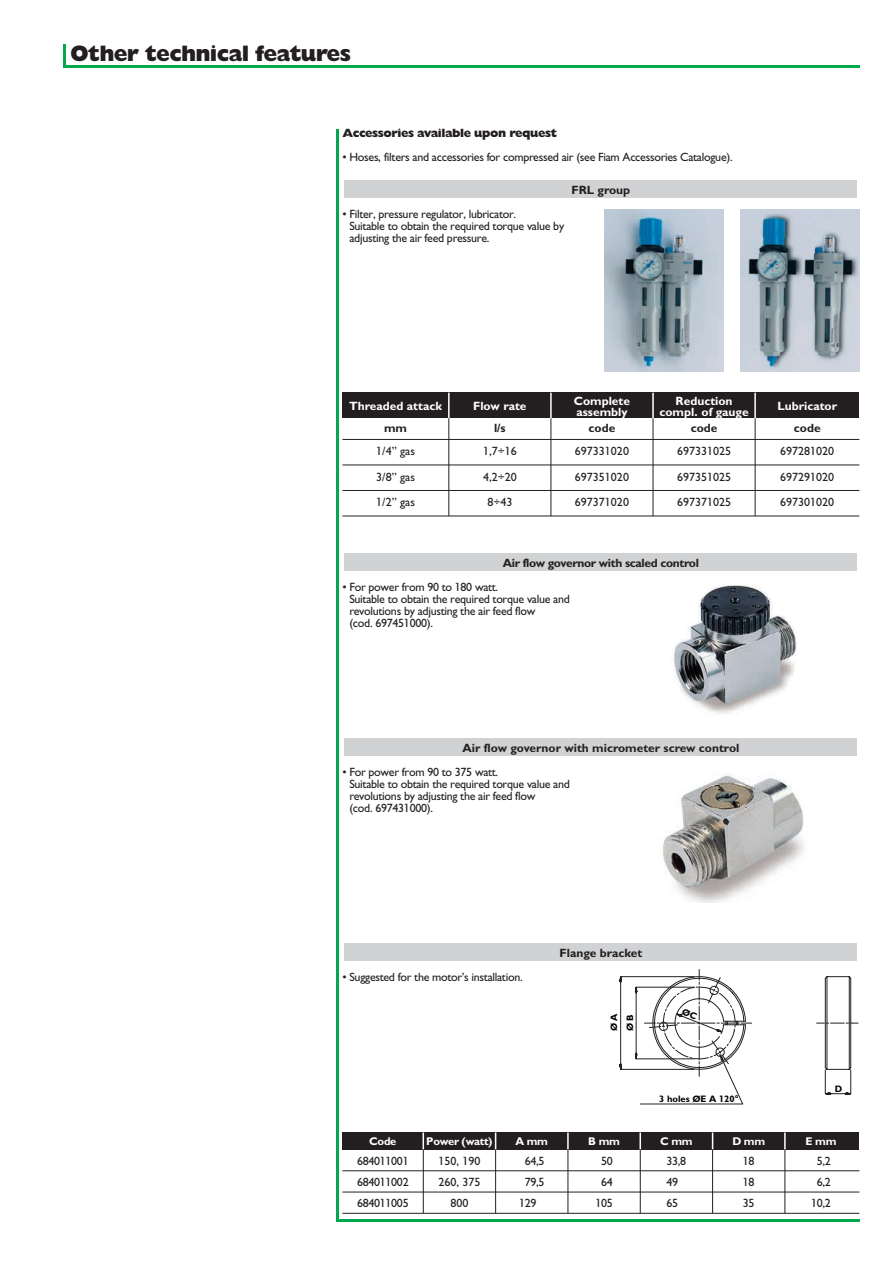
<style>
.page{position:relative;width:893px;height:1263px;background:#fff}
.page>*{position:absolute;margin:0;border:0;box-sizing:border-box;transform-origin:0 0}
.t1{font:800 22.5px "Gill Sans";letter-spacing:-.035em;color:#231f20}
.t2{font:12px/21.3px "F Gill Sans";letter-spacing:-.025em;color:#231f20;text-align:justify}
.t3{font:12px "Gill Sans";letter-spacing:-.025em;color:#231f20}
.t4{font:700 12px/10.5px "Gill Sans";color:#fff}
.t5{font:700 12px "Gill Sans";color:#231f20}
.t6{font:700 12px "Gill Sans";letter-spacing:-.03em;color:#231f20}
.t7{font:800 12px "Gill Sans";letter-spacing:-.035em;color:#231f20}
.t8{font:700 12px "F Gill Sans";color:#231f20}
.t9{font:12px/21.3px "F Gill Sans";color:#231f20;text-align:center}
.t10{font:700 11.25px "F Gill Sans";letter-spacing:-.03em;color:#fff}
.t11{font:700 9.45px/16px "F Gill Sans";color:#000}
.s1{color:#fff}
</style>
<div class="page">
<hr style="left:64px;top:44px;width:2px;height:23px;background:#00a94e">
<hr style="left:64px;top:65px;width:795px;height:2px;background:#00a94e">
<hr style="left:336px;top:129px;width:2px;height:1093px;background:#00a94e">
<div style="left:344px;top:944px;width:513px;height:17px;background:#d1d2d4"></div>
<div style="left:344px;top:739px;width:513px;height:17px;background:#d1d2d4"></div>
<div style="left:344px;top:553px;width:513px;height:17px;background:#d1d2d4"></div>
<div style="left:344px;top:180px;width:513px;height:17px;background:#d1d2d4"></div>
<img style="left:674px;top:585px;width:123px;height:129px">
<img style="left:662px;top:775px;width:142px;height:127px">
<hr style="left:336px;top:1220px;width:523px;height:2px;background:#00a94e">
<hr style="left:342px;top:439px;width:517px;height:1px;background:#231f20">
<hr style="left:342px;top:465px;width:517px;height:1px;background:#231f20">
<hr style="left:342px;top:490px;width:517px;height:1px;background:#231f20">
<hr style="left:342px;top:516px;width:517px;height:1px;background:#231f20">
<div style="left:342px;top:393px;width:517px;height:25px;background:#231f20"></div>
<img style="left:604px;top:210px;width:119px;height:161px">
<img style="left:740px;top:210px;width:119px;height:161px">
<svg style="left:448px;top:393px;width:1px;height:25px"></svg>
<hr style="left:448px;top:418px;width:1px;height:98px;background:#231f20">
<hr style="left:550px;top:418px;width:1px;height:98px;background:#231f20">
<hr style="left:652px;top:418px;width:1px;height:98px;background:#231f20">
<hr style="left:754px;top:418px;width:1px;height:98px;background:#231f20">
<svg style="left:550px;top:393px;width:1px;height:25px"></svg>
<svg style="left:652px;top:393px;width:1px;height:25px"></svg>
<svg style="left:754px;top:393px;width:1px;height:25px"></svg>
<div style="left:342px;top:1133px;width:517px;height:17px;background:#231f20"></div>
<svg style="left:422px;top:1133px;width:2px;height:17px"></svg>
<svg style="left:495px;top:1133px;width:1px;height:17px"></svg>
<svg style="left:567px;top:1133px;width:1px;height:17px"></svg>
<svg style="left:639px;top:1133px;width:2px;height:17px"></svg>
<svg style="left:711px;top:1133px;width:2px;height:17px"></svg>
<svg style="left:784px;top:1133px;width:1px;height:17px"></svg>
<hr style="left:423px;top:1150px;width:1px;height:63px;background:#231f20">
<hr style="left:495px;top:1150px;width:1px;height:63px;background:#231f20">
<hr style="left:567px;top:1150px;width:1px;height:63px;background:#231f20">
<hr style="left:640px;top:1150px;width:1px;height:63px;background:#231f20">
<hr style="left:712px;top:1150px;width:1px;height:63px;background:#231f20">
<hr style="left:784px;top:1150px;width:1px;height:63px;background:#231f20">
<hr style="left:342px;top:1170px;width:517px;height:1px;background:#231f20">
<hr style="left:342px;top:1192px;width:517px;height:1px;background:#231f20">
<hr style="left:342px;top:1213px;width:517px;height:1px;background:#231f20">
<svg style="left:619px;top:969px;width:239px;height:136px"></svg>
<h1 class="t1" style="left:70px;top:46px;width:282px">Other technical features</h1>
<p class="t7" style="left:342px;top:129px;width:216px">Accessories available upon request</p>
<p class="t3" style="left:342px;top:153px;width:391px">• Hoses, filters and accessories for compressed air (see Fiam Accessories Catalogue).</p>
<p class="t2" style="left:349px;top:209px;width:216px;line-height:12px;text-align:left;text-indent:-7px">• Filter, pressure regulator, lubricator.<br>Suitable to obtain the required torque value by adjusting the air feed pressure.</p>
<p class="t5" style="left:571px;top:186px;width:60px">FRL group</p>
<p class="t4" style="left:349px;top:402px;width:94px">Threaded attack</p>
<p class="t4" style="left:473px;top:402px;width:55px">Flow rate</p>
<p class="t4" style="left:574px;top:397px;width:58px">Complete assembly</p>
<p class="t4" style="left:659px;top:397px;width:91px;text-align:center">Reduction compl. of gauge</p>
<p class="t4" style="left:777px;top:402px;width:61px">Lubricator</p>
<p class="t8" style="left:384px;top:423px;width:24px">mm</p>
<p class="t2" style="left:376px;top:440px;width:40px;line-height:25.5px">1/4” gas 3/8” gas 1/2” gas</p>
<p class="t8" style="left:494px;top:423px;width:13px">l/s</p>
<p class="t8" style="left:588px;top:423px;width:28px">code</p>
<p class="t8" style="left:690px;top:423px;width:28px">code</p>
<p class="t8" style="left:793px;top:423px;width:28px">code</p>
<p class="t2" style="left:483px;top:440px;width:35px;line-height:25.5px;text-align:center">1,7÷16<br>4,2÷20<br>8÷43</p>
<p class="t2" style="left:575px;top:440px;width:55px;line-height:25.5px">697331020<br>697351020<br>697371020</p>
<p class="t2" style="left:677px;top:440px;width:55px;line-height:25.5px">697331025<br>697351025<br>697371025</p>
<p class="t2" style="left:780px;top:440px;width:55px;line-height:25.5px">697281020<br>697291020<br>697301020</p>
<p class="t6" style="left:503px;top:559px;width:197px">Air flow governor with scaled control</p>
<p class="t2" style="left:349px;top:582px;width:222px;line-height:12px;text-align:left;text-indent:-7px">• For power from 90 to 180 watt.<br>Suitable to obtain the required torque value and revolutions by adjusting the air feed flow<br>(cod. 697451000).</p>
<p class="t5" style="left:462px;top:744px;width:278px">Air flow governor with micrometer screw control</p>
<p class="t2" style="left:349px;top:768px;width:222px;line-height:12px;text-align:left;text-indent:-7px">• For power from 90 to 375 watt.<br>Suitable to obtain the required torque value and revolutions by adjusting the air feed flow<br>(cod. 697431000).</p>
<p class="t2" style="left:342px;top:968px;width:182px">• Suggested for the motor’s installation.</p>
<p class="t5" style="left:559px;top:949px;width:84px">Flange bracket</p>
<p class="t11" style="left:607px;top:1031px;width:20px;rotate:-90deg">Ø A<br>Ø B</p>
<p class="t11" style="left:659px;top:1092px;width:81px">3 holes ØE A 120°</p>
<p class="t11" style="left:834px;top:1082px;width:9px">D</p>
<p class="t10" style="left:369px;top:1137px;width:29px">Code</p>
<p class="t10" style="left:426px;top:1137px;width:68px">Power (watt)</p>
<p class="t10" style="left:515px;top:1137px;width:34px">A mm</p>
<p class="t10" style="left:588px;top:1137px;width:33px">B mm</p>
<p class="t10" style="left:660px;top:1137px;width:34px">C mm</p>
<p class="t10" style="left:732px;top:1137px;width:34px">D mm</p>
<p class="t10" style="left:805px;top:1137px;width:32px">E mm</p>
<p class="t2" style="left:357px;top:1151px;width:53px">684011001<br>684011002<br>684011005</p>
<p class="t9" style="left:438px;top:1151px;width:43px">150, 190<br>260, 375<br>800</p>
<p class="t2" style="left:519px;top:1151px;width:27px;text-align:center">64,5<br>79,5<br>129<span class="s1">,0</span></p>
<p class="t2" style="left:595px;top:1151px;width:19px;text-align:center">50<br>64<br>105</p>
<p class="t2" style="left:666px;top:1151px;width:21px">33,8<br>49<span class="s1">,0<br></span>65<span class="s1">,0</span></p>
<p class="t2" style="left:742px;top:1151px;width:13px">18<br>18<br>35</p>
<p class="t2" style="left:811px;top:1151px;width:21px;text-align:center">5,2<br>6,2<br>10,2</p>
</div>
